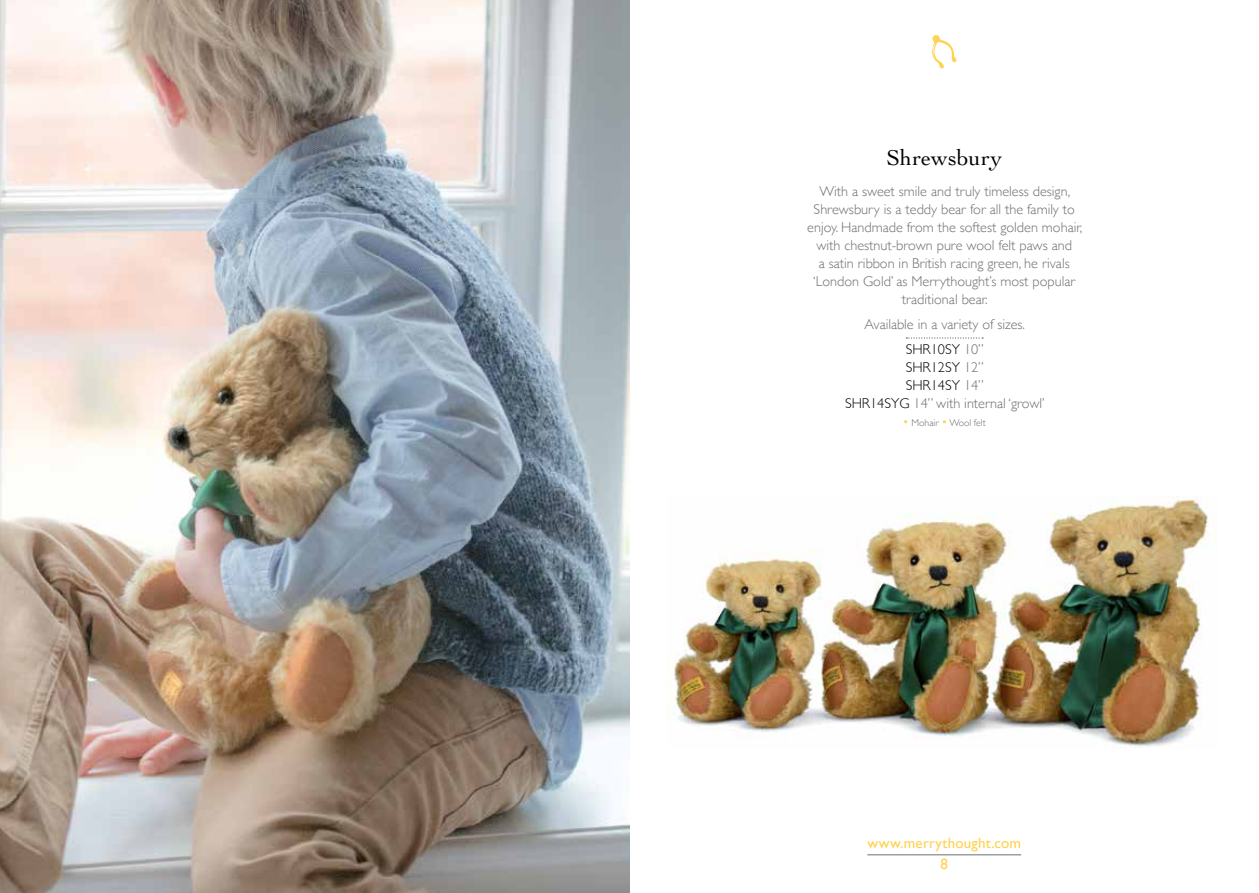
<style>
.page{position:relative;width:1259px;height:893px;background:#fff}
.page>*{position:absolute;margin:0;border:0;box-sizing:border-box;transform-origin:0 0}
.t1{font:22.5px "Cochin";letter-spacing:.005em;color:#000}
.t2{font:15px/21px "Gill Sans";letter-spacing:.01em;color:#ffd24f;text-align:center}
.t3{font:300 14.25px/18px "Gill Sans";color:#6d6e71;text-align:center}
.t4{font:300 9.75px "Gill Sans";color:#6d6e71}
.s1{color:#000}
.s2{font-size:12.3px;color:#ffd24f}
</style>
<div class="page">
<img style="left:666px;top:497px;width:549px;height:251px">
<hr style="left:867px;top:854px;width:154px;height:1px;background:#6d6e71">
<img style="left:0;top:0;width:629px;height:893px">
<svg style="left:906px;top:337px;width:77px;height:2px"></svg>
<svg style="left:932px;top:35px;width:25px;height:34px"></svg>
<h1 class="t1" style="left:886px;top:142px;width:117px">Shrewsbury</h1>
<p class="t3" style="left:807px;top:181px;width:277px">With a sweet smile and truly timeless design, Shrewsbury is a teddy bear for all the family to enjoy. Handmade from the softest golden mohair, with chestnut-brown pure wool felt paws and<br>a satin ribbon in British racing green, he rivals ‘London Gold’ as Merrythought’s most popular traditional bear.</p>
<p class="t3" style="left:864px;top:311px;width:162px;line-height:24.9px">Available in a variety of sizes.<br><span class="s1">SHR10SY</span> 10”</p>
<p class="t3" style="left:845px;top:357px;width:201px"><span class="s1">SHR12SY</span> 12”<br><span class="s1">SHR14SY</span> 14”<br><span class="s1">SHR14SYG</span> 14” with internal ‘growl’</p>
<p class="t4" style="left:903px;top:415px;width:84px"><span class="s2">•</span> Mohair <span class="s2">•</span> Wool felt</p>
<p class="t2" style="left:867px;top:832px;width:155px">www.merrythought.com<br>8</p>
</div>
